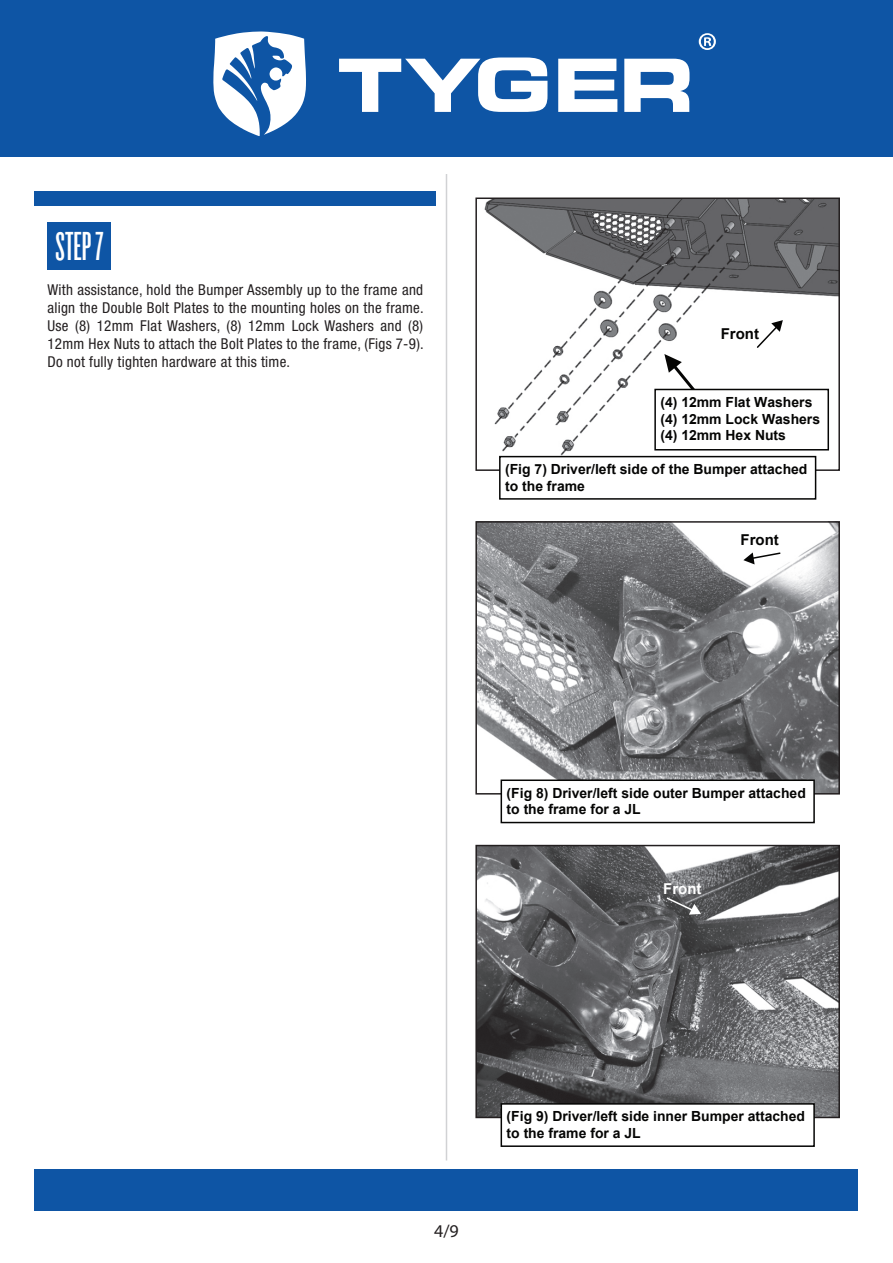
<style>
.page{position:relative;width:893px;height:1263px;background:#fff}
.page>*{position:absolute;margin:0;border:0;box-sizing:border-box;transform-origin:0 0}
.t1{font:41.85px "Knockout HTF46 Flyweight";color:#fff}
.t2{font:18px "Myriad Pro";color:#231f20}
.t3{font:condensed 15px/18px "Helvetica Neue LT Std";letter-spacing:.02em;color:#231f20;text-align:justify}
.t4{font:700 15px "Arial";color:#050504}
.t5{font:700 15px "Arial";color:#fff}
.t6{font:700 13.95px/16.8px "Arial";color:#050504}
</style>
<div class="page">
<div style="left:35px;top:1169px;width:823px;height:41px;background:#0e55a5"></div>
<hr style="left:446px;top:174px;width:1px;height:986px;background:#d1d2d4">
<div style="left:0;top:0;width:893px;height:157px;background:#0e55a5"></div>
<svg style="left:339px;top:58px;width:208px;height:54px"></svg>
<svg style="left:558px;top:59px;width:59px;height:53px"></svg>
<svg style="left:624px;top:59px;width:65px;height:53px"></svg>
<svg style="left:213px;top:31px;width:93px;height:105px"></svg>
<svg style="left:699px;top:33px;width:17px;height:17px"></svg>
<div style="left:47px;top:222px;width:63px;height:47px;background:#0e55a5"></div>
<div style="left:35px;top:191px;width:401px;height:15px;background:#0e55a5"></div>
<img style="left:484px;top:200px;width:353px;height:264px">
<div style="left:475px;top:197px;width:365px;height:274px;border:2px solid #231f20"></div>
<svg style="left:755px;top:320px;width:28px;height:29px"></svg>
<svg style="left:664px;top:354px;width:63px;height:35px"></svg>
<div style="left:655px;top:389px;width:173px;height:61px;background:#fff"></div>
<div style="left:654px;top:389px;width:175px;height:61px;border:2px solid #050504"></div>
<div style="left:500px;top:457px;width:316px;height:42px;background:#fff"></div>
<div style="left:499px;top:456px;width:317px;height:44px;border:2px solid #050504"></div>
<img style="left:478px;top:524px;width:359px;height:267px">
<div style="left:475px;top:521px;width:365px;height:273px;border:2px solid #231f20"></div>
<svg style="left:743px;top:551px;width:38px;height:13px"></svg>
<div style="left:501px;top:780px;width:313px;height:42px;background:#fff"></div>
<div style="left:501px;top:779px;width:314px;height:44px;border:2px solid #050504"></div>
<img style="left:478px;top:848px;width:359px;height:267px">
<div style="left:475px;top:845px;width:365px;height:273px;border:2px solid #231f20"></div>
<svg style="left:665px;top:896px;width:36px;height:19px"></svg>
<div style="left:501px;top:1104px;width:313px;height:42px;background:#fff"></div>
<div style="left:501px;top:1103px;width:314px;height:44px;border:2px solid #050504"></div>
<h1 class="t1" style="left:56px;top:225px;width:49px">STEP 7</h1>
<p class="t3" style="left:47px;top:281px;width:378px">With assistance, hold the Bumper Assembly up to the frame and align the Double Bolt Plates to the mounting holes on the frame.<br>Use (8) 12mm Flat Washers, (8) 12mm Lock Washers and (8)<br>12mm Hex Nuts to attach the Bolt Plates to the frame, (Figs 7-9).<br>Do not fully tighten hardware at this time.</p>
<p class="t4" style="left:721px;top:323px;width:40px">Front</p>
<p class="t6" style="left:660px;top:394px;width:161px">(4) 12mm Flat Washers (4) 12mm Lock Washers (4) 12mm Hex Nuts</p>
<p class="t6" style="left:505px;top:461px;width:304px">(Fig 7) Driver/left side of the Bumper attached to the frame</p>
<p class="t4" style="left:741px;top:529px;width:40px">Front</p>
<p class="t6" style="left:507px;top:785px;width:301px">(Fig 8) Driver/left side outer Bumper attached to the frame for a JL</p>
<p class="t5" style="left:663px;top:879px;width:40px">Front</p>
<p class="t2" style="left:434px;top:1220px;width:26px">4/9</p>
<p class="t6" style="left:507px;top:1108px;width:300px">(Fig 9) Driver/left side inner Bumper attached to the frame for a JL</p>
</div>
